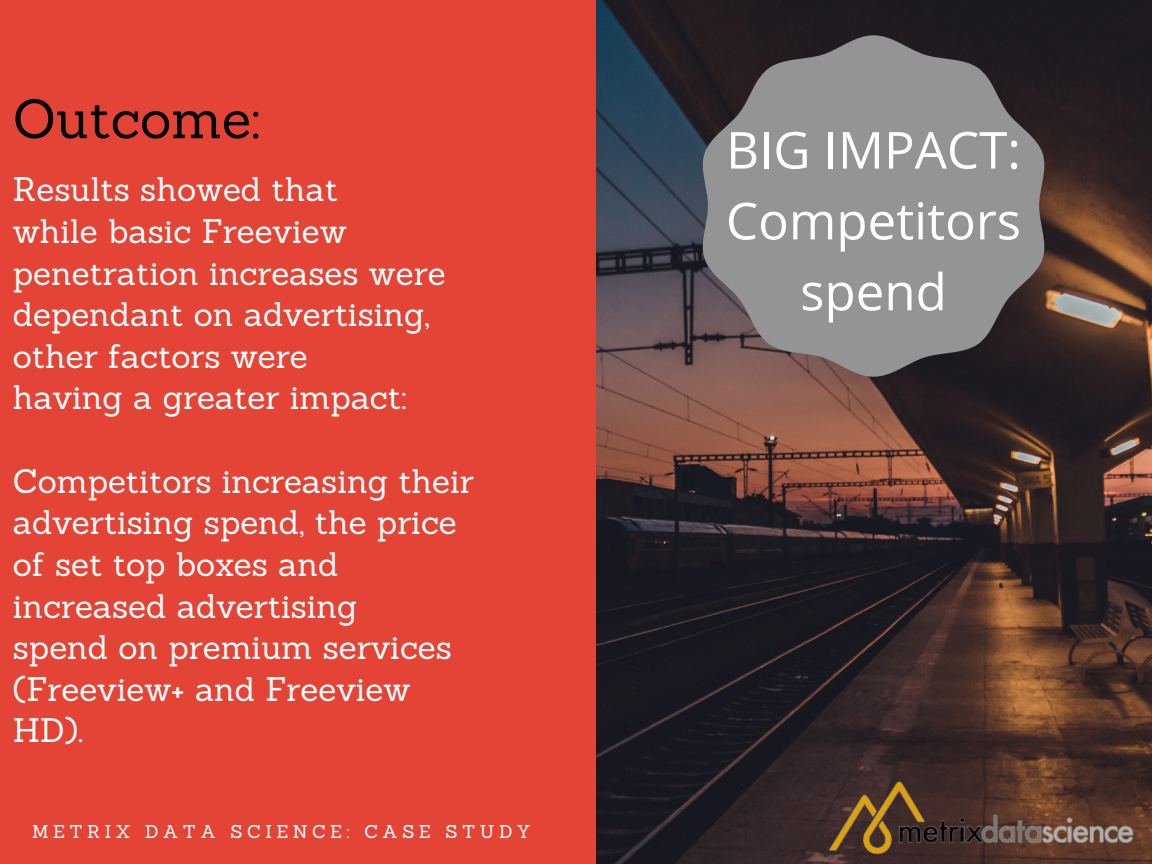
<style>
.page{position:relative;width:1152px;height:864px;background:#e44436}
.page>*{position:absolute;margin:0;border:0;box-sizing:border-box;transform-origin:0 0}
.t1{font:54.3px "Sanchez";color:#000}
.t2{font:51px/70.8px "Open Sans";color:#fff;text-align:center}
.t3{font:33.15px "Sanchez";color:#fff}
.t4{font:18.15px "Sanchez";letter-spacing:.25em;color:#fff}
</style>
<div class="page">
<img style="left:597px;top:0;width:555px;height:864px">
<img style="left:811px;top:773px;width:341px;height:91px">
<svg style="left:699px;top:35px;width:349px;height:342px;background:#7c787a"></svg>
<p class="t1" style="left:13px;top:84px;width:249px">Outcome:</p>
<p class="t3" style="left:13px;top:168px;width:327px">Results showed that</p>
<p class="t3" style="left:13px;top:210px;width:335px">while basic Freeview</p>
<p class="t3" style="left:13px;top:251px;width:434px">penetration increases were</p>
<p class="t3" style="left:13px;top:293px;width:418px">dependant on advertising,</p>
<p class="t3" style="left:13px;top:335px;width:296px">other factors were</p>
<p class="t3" style="left:13px;top:376px;width:395px">having a greater impact:</p>
<p class="t3" style="left:13px;top:459px;width:462px">Competitors increasing their</p>
<p class="t3" style="left:13px;top:501px;width:445px">advertising spend, the price</p>
<p class="t3" style="left:13px;top:543px;width:327px">of set top boxes and</p>
<p class="t3" style="left:13px;top:584px;width:346px">increased advertising</p>
<p class="t3" style="left:13px;top:626px;width:441px">spend on premium services</p>
<p class="t3" style="left:13px;top:668px;width:399px">(Freeview+ and Freeview</p>
<p class="t3" style="left:13px;top:709px;width:72px">HD).</p>
<p class="t4" style="left:32px;top:820px;width:500px">METRIX DATA SCIENCE: CASE STUDY</p>
<p class="t2" style="left:726px;top:113px;width:296px">BIG IMPACT:</p>
<p class="t2" style="left:726px;top:184px;width:297px">Competitors spend</p>
</div>
